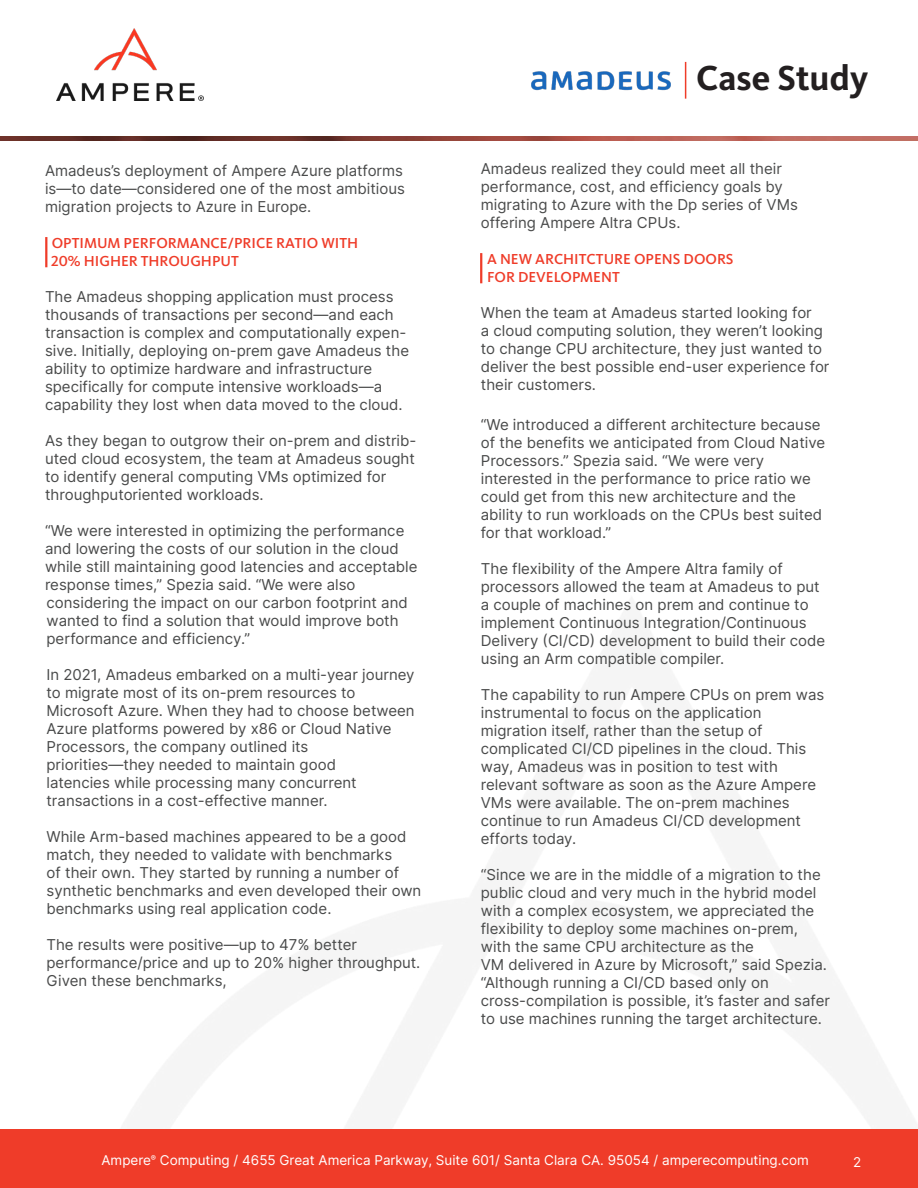
<style>
.page{position:relative;width:918px;height:1188px;background:#fff}
.page>*{position:absolute;margin:0;border:0;box-sizing:border-box;transform-origin:0 0}
.t1{font:700 36px "Kievit Pro";color:#231f20}
.t2{font:15px/18px "Inter";color:#494a4a}
.t3{font:15px/18px "Inter";color:#4a4b4b}
.t4{font:500 15px "Kievit Pro";color:#ef3c29}
.t5{font:13.5px "Inter";color:#fff}
</style>
<div class="page">
<div style="left:1px;top:1130px;width:917px;height:58px;background:#ef3c29"></div>
<img style="left:56px;top:28px;width:147px;height:72px">
<hr style="left:685px;top:62px;width:1px;height:37px;background:#ef3c29">
<img style="left:531px;top:71px;width:140px;height:20px">
<img style="left:0;top:136px;width:918px;height:4px">
<hr style="left:45px;top:237px;width:2px;height:30px;background:#ef3c29">
<hr style="left:480px;top:253px;width:2px;height:30px;background:#ef3c29">
<p class="t3" style="left:45px;top:161px;width:360px">Amadeus’s deployment of Ampere Azure platforms</p>
<p class="t3" style="left:45px;top:179px;width:362px">is—to date—considered one of the most ambitious</p>
<p class="t3" style="left:45px;top:197px;width:268px">migration projects to Azure in Europe.</p>
<p class="t4" style="left:52px;top:234px;width:308px">OPTIMUM PERFORMANCE/PRICE RATIO WITH</p>
<p class="t4" style="left:51px;top:252px;width:189px">20% HIGHER THROUGHPUT</p>
<p class="t2" style="left:45px;top:287px;width:366px">The Amadeus shopping application must process thousands of transactions per second—and each transaction is complex and computationally expen&shy;sive. Initially, deploying on-prem gave Amadeus the ability to optimize hardware and infrastructure</p>
<p class="t2" style="left:45px;top:377px;width:339px">specifically for compute intensive workloads—a</p>
<p class="t2" style="left:45px;top:395px;width:359px">capability they lost when data moved to the cloud.</p>
<p class="t2" style="left:45px;top:431px;width:373px">As they began to outgrow their on-prem and distrib&shy;uted cloud ecosystem, the team at Amadeus sought to identify general computing VMs optimized for throughputoriented workloads.</p>
<p class="t2" style="left:45px;top:521px;width:374px">“We were interested in optimizing the performance and lowering the costs of our solution in the cloud while still maintaining good latencies and acceptable response times,” Spezia said. “We were also</p>
<p class="t2" style="left:46px;top:593px;width:363px">considering the impact on our carbon footprint and wanted to find a solution that would improve both performance and efficiency.”</p>
<p class="t2" style="left:46px;top:665px;width:370px">In 2021, Amadeus embarked on a multi-year journey</p>
<p class="t2" style="left:46px;top:683px;width:311px">to migrate most of its on-prem resources to</p>
<p class="t2" style="left:46px;top:701px;width:370px">Microsoft Azure. When they had to choose between<br>Azure platforms powered by x86 or Cloud Native<br>Processors, the company outlined its</p>
<p class="t2" style="left:46px;top:755px;width:291px">priorities—they needed to maintain good</p>
<p class="t2" style="left:46px;top:773px;width:312px">latencies while processing many concurrent</p>
<p class="t2" style="left:46px;top:791px;width:283px">transactions in a cost-effective manner.</p>
<p class="t2" style="left:46px;top:827px;width:376px">While Arm-based machines appeared to be a good match, they needed to validate with benchmarks<br>of their own. They started by running a number of synthetic benchmarks and even developed their own benchmarks using real application code.</p>
<p class="t2" style="left:46px;top:935px;width:312px">The results were positive—up to 47% better</p>
<p class="t2" style="left:46px;top:953px;width:375px">performance/price and up to 20% higher throughput.</p>
<p class="t2" style="left:46px;top:971px;width:182px">Given these benchmarks,</p>
<p class="t1" style="left:696px;top:57px;width:174px">Case Study</p>
<p class="t3" style="left:481px;top:159px;width:303px">Amadeus realized they could meet all their</p>
<p class="t3" style="left:481px;top:177px;width:304px">performance, cost, and efficiency goals by</p>
<p class="t3" style="left:481px;top:195px;width:319px">migrating to Azure with the Dp series of VMs offering Ampere Altra CPUs.</p>
<p class="t4" style="left:487px;top:250px;width:248px">A NEW ARCHITCTURE OPENS DOORS</p>
<p class="t4" style="left:487px;top:268px;width:134px">FOR DEVELOPMENT</p>
<p class="t2" style="left:481px;top:303px;width:350px">When the team at Amadeus started looking for<br>a cloud computing solution, they weren’t looking to change CPU architecture, they just wanted to deliver the best possible end-user experience for their customers.</p>
<p class="t2" style="left:481px;top:415px;width:346px">“We introduced a different architecture because of the benefits we anticipated from Cloud Native<br>Processors.” Spezia said. “We were very</p>
<p class="t2" style="left:481px;top:469px;width:343px">interested in the performance to price ratio we could get from this new architecture and the ability to run workloads on the CPUs best suited for that workload.”</p>
<p class="t2" style="left:481px;top:559px;width:304px">The flexibility of the Ampere Altra family of</p>
<p class="t2" style="left:481px;top:577px;width:346px">processors allowed the team at Amadeus to put a couple of machines on prem and continue to implement Continuous Integration/Continuous Delivery (CI/CD) development to build their code using an Arm compatible compiler.</p>
<p class="t2" style="left:481px;top:685px;width:345px">The capability to run Ampere CPUs on prem was</p>
<p class="t2" style="left:481px;top:703px;width:282px">instrumental to focus on the application</p>
<p class="t2" style="left:481px;top:721px;width:283px">migration itself, rather than the setup of</p>
<p class="t2" style="left:481px;top:739px;width:327px">complicated CI/CD pipelines in the cloud. This way, Amadeus was in position to test with</p>
<p class="t2" style="left:481px;top:775px;width:337px">relevant software as soon as the Azure Ampere<br>VMs were available. The on-prem machines</p>
<p class="t2" style="left:481px;top:811px;width:322px">continue to run Amadeus CI/CD development efforts today.</p>
<p class="t2" style="left:481px;top:865px;width:341px">“Since we are in the middle of a migration to the public cloud and very much in the hybrid model with a complex ecosystem, we appreciated the flexibility to deploy some machines on-prem, with the same CPU architecture as the</p>
<p class="t2" style="left:481px;top:955px;width:348px">VM delivered in Azure by Microsoft,” said Spezia.</p>
<p class="t2" style="left:481px;top:973px;width:290px">“Although running a CI/CD based only on</p>
<p class="t2" style="left:481px;top:991px;width:351px">cross-compilation is possible, it’s faster and safer to use machines running the target architecture.</p>
<p class="t5" style="left:101px;top:1150px;width:709px">Ampere<sup>®</sup> Computing / 4655 Great America Parkway, Suite 601/ Santa Clara CA. 95054 / amperecomputing.com</p>
<p class="t5" style="left:853px;top:1152px;width:10px">2</p>
</div>
